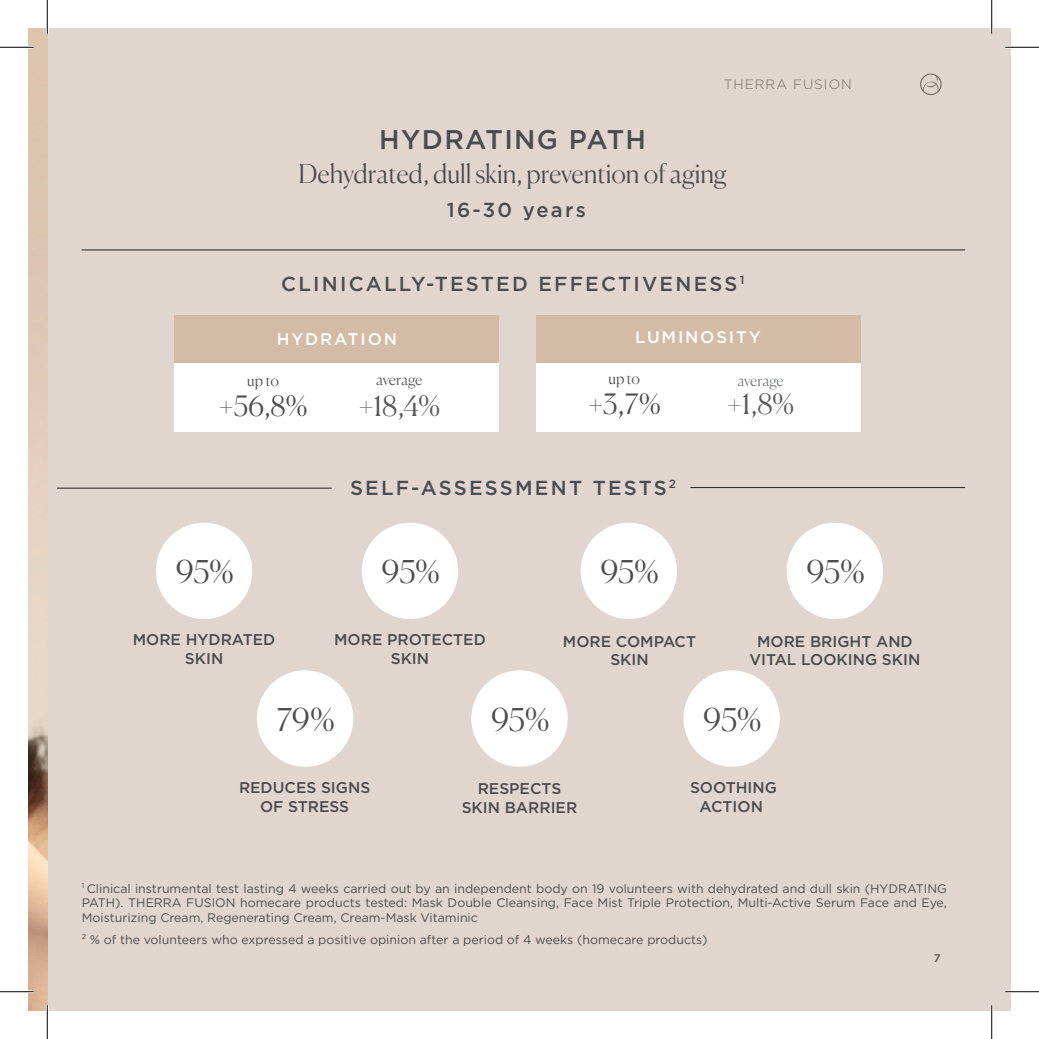
<style>
.page{position:relative;width:1039px;height:1039px;background:#fff}
.page>*{position:absolute;margin:0;border:0;box-sizing:border-box;transform-origin:0 0}
.t1{font:300 31.28px "Canela";letter-spacing:-.02em;color:#4b4c4d}
.t2{font:300 27.9px "Canela";color:#4b4c4d}
.t3{font:300 27.9px "Canela";color:#57585a}
.t4{font:500 27px "Gotham";letter-spacing:.05em;color:#4b4c4d}
.t5{font:300 25.88px "Canela";letter-spacing:-.005em;color:#4b4c4d}
.t6{font:500 20.25px "Gotham";letter-spacing:.11em;color:#4b4c4d}
.t7{font:500 16.88px "Gotham";letter-spacing:.11em;color:#fff}
.t8{font:500 15.53px/18.7px "Gotham";color:#4b4c4d;text-align:center}
.t9{font:300 15.08px "Canela";letter-spacing:-.005em;color:#4b4c4d}
.t10{font:300 15.08px "Canela";letter-spacing:-.015em;color:#57585a}
.t11{font:300 15.08px "Canela";letter-spacing:-.015em;color:#76787b}
.t12{font:300 13.5px "Gotham";letter-spacing:.075em;color:#4b4c4d}
.t13{font:12.38px/14.8px "Gotham";color:#4b4c4d;text-align:justify}
.t14{font:700 11.25px "Gotham";color:#4b4c4d}
</style>
<div class="page">
<div style="left:28px;top:28px;width:982px;height:982px;background:#e1d6cf"></div>
<img style="left:28px;top:28px;width:19px;height:982px">
<hr style="left:82px;top:249px;width:883px;height:1px;background:#231f20">
<div style="left:174px;top:322px;width:325px;height:110px;background:#fff"></div>
<div style="left:174px;top:315px;width:325px;height:47px;background:#d4bba5"></div>
<div style="left:535px;top:322px;width:325px;height:110px;background:#fff"></div>
<div style="left:535px;top:315px;width:325px;height:47px;background:#d4bba5"></div>
<div style="left:156px;top:522px;width:96px;height:97px;background:#fff;border-radius:50%"></div>
<div style="left:362px;top:522px;width:96px;height:97px;background:#fff;border-radius:50%"></div>
<div style="left:580px;top:522px;width:97px;height:97px;background:#fff;border-radius:50%"></div>
<div style="left:786px;top:522px;width:97px;height:97px;background:#fff;border-radius:50%"></div>
<div style="left:257px;top:670px;width:96px;height:96px;background:#fff;border-radius:50%"></div>
<div style="left:471px;top:670px;width:96px;height:96px;background:#fff;border-radius:50%"></div>
<div style="left:683px;top:670px;width:96px;height:96px;background:#fff;border-radius:50%"></div>
<hr style="left:57px;top:488px;width:275px;height:1px;background:#231f20">
<hr style="left:690px;top:487px;width:275px;height:1px;background:#231f20">
<hr style="left:0;top:46px;width:34px;height:3px;background:#fff">
<hr style="left:1005px;top:46px;width:33px;height:3px;background:#fff">
<hr style="left:0;top:990px;width:34px;height:3px;background:#fff">
<hr style="left:1005px;top:990px;width:33px;height:3px;background:#fff">
<hr style="left:46px;top:0;width:3px;height:34px;background:#fff">
<hr style="left:46px;top:1005px;width:3px;height:33px;background:#fff">
<hr style="left:990px;top:0;width:3px;height:34px;background:#fff">
<hr style="left:990px;top:1005px;width:3px;height:33px;background:#fff">
<hr style="left:0;top:47px;width:34px;height:1px;background:#000">
<hr style="left:1005px;top:47px;width:33px;height:1px;background:#000">
<hr style="left:0;top:991px;width:34px;height:1px;background:#000">
<hr style="left:1005px;top:991px;width:33px;height:1px;background:#000">
<hr style="left:47px;top:0;width:1px;height:34px;background:#000">
<hr style="left:47px;top:1005px;width:1px;height:33px;background:#000">
<hr style="left:991px;top:0;width:1px;height:34px;background:#000">
<hr style="left:991px;top:1005px;width:1px;height:33px;background:#000">
<p class="t12" style="left:723px;top:75px;width:130px">THERRA FUSION</p>
<h3 class="t4" style="left:379px;top:122px;width:268px">HYDRATING PATH</h3>
<h3 class="t5" style="left:298px;top:153px;width:429px">Dehydrated, dull skin, prevention of aging</h3>
<p class="t6" style="left:447px;top:196px;width:140px">16-30 years</p>
<p class="t6" style="left:281px;top:271px;width:464px">CLINICALLY-TESTED EFFECTIVENESS<sup>1</sup></p>
<p class="t7" style="left:277px;top:327px;width:122px">HYDRATION</p>
<p class="t7" style="left:635px;top:326px;width:127px">LUMINOSITY</p>
<p class="t9" style="left:247px;top:369px;width:33px">up to</p>
<p class="t2" style="left:219px;top:383px;width:90px">+56,8%</p>
<p class="t10" style="left:376px;top:367px;width:48px">average</p>
<p class="t3" style="left:358px;top:384px;width:83px">+18,4%</p>
<p class="t9" style="left:608px;top:367px;width:33px">up to</p>
<p class="t2" style="left:588px;top:381px;width:74px">+3,7%</p>
<p class="t11" style="left:737px;top:369px;width:48px">average</p>
<p class="t3" style="left:727px;top:382px;width:68px">+1,8%</p>
<p class="t6" style="left:350px;top:474px;width:328px">SELF-ASSESSMENT TESTS<sup>2</sup></p>
<p class="t1" style="left:176px;top:547px;width:60px">95%</p>
<p class="t1" style="left:381px;top:547px;width:60px">95%</p>
<p class="t1" style="left:600px;top:547px;width:60px">95%</p>
<p class="t1" style="left:806px;top:547px;width:60px">95%</p>
<p class="t8" style="left:133px;top:630px;width:144px">MORE HYDRATED<br>SKIN</p>
<p class="t8" style="left:334px;top:630px;width:153px">MORE PROTECTED</p>
<p class="t8" style="left:391px;top:649px;width:40px">SKIN</p>
<p class="t8" style="left:563px;top:631px;width:135px">MORE COMPACT</p>
<p class="t8" style="left:610px;top:650px;width:40px">SKIN</p>
<p class="t8" style="left:757px;top:631px;width:157px">MORE BRIGHT AND</p>
<p class="t8" style="left:749px;top:650px;width:172px">VITAL LOOKING SKIN</p>
<p class="t1" style="left:277px;top:694px;width:59px">79%</p>
<p class="t1" style="left:491px;top:694px;width:60px">95%</p>
<p class="t1" style="left:703px;top:694px;width:60px">95%</p>
<p class="t8" style="left:239px;top:778px;width:133px">REDUCES SIGNS</p>
<p class="t8" style="left:260px;top:796px;width:91px">OF STRESS</p>
<p class="t8" style="left:477px;top:779px;width:85px">RESPECTS</p>
<p class="t8" style="left:461px;top:797px;width:117px">SKIN BARRIER</p>
<p class="t8" style="left:690px;top:778px;width:88px">SOOTHING</p>
<p class="t8" style="left:699px;top:796px;width:65px">ACTION</p>
<p class="t13" style="left:82px;top:880px;width:866px"><sup>1</sup> Clinical instrumental test lasting 4 weeks carried out by an independent body on 19 volunteers with dehydrated and dull skin (HYDRATING PATH). THERRA FUSION homecare products tested: Mask Double Cleansing, Face Mist Triple Protection, Multi-Active Serum Face and Eye, Moisturizing Cream, Regenerating Cream, Cream-Mask Vitaminic</p>
<p class="t13" style="left:82px;top:931px;width:627px"><sup>2</sup> % of the volunteers who expressed a positive opinion after a period of 4 weeks (homecare products)</p>
<p class="t14" style="left:933px;top:950px;width:8px">7</p>
</div>
